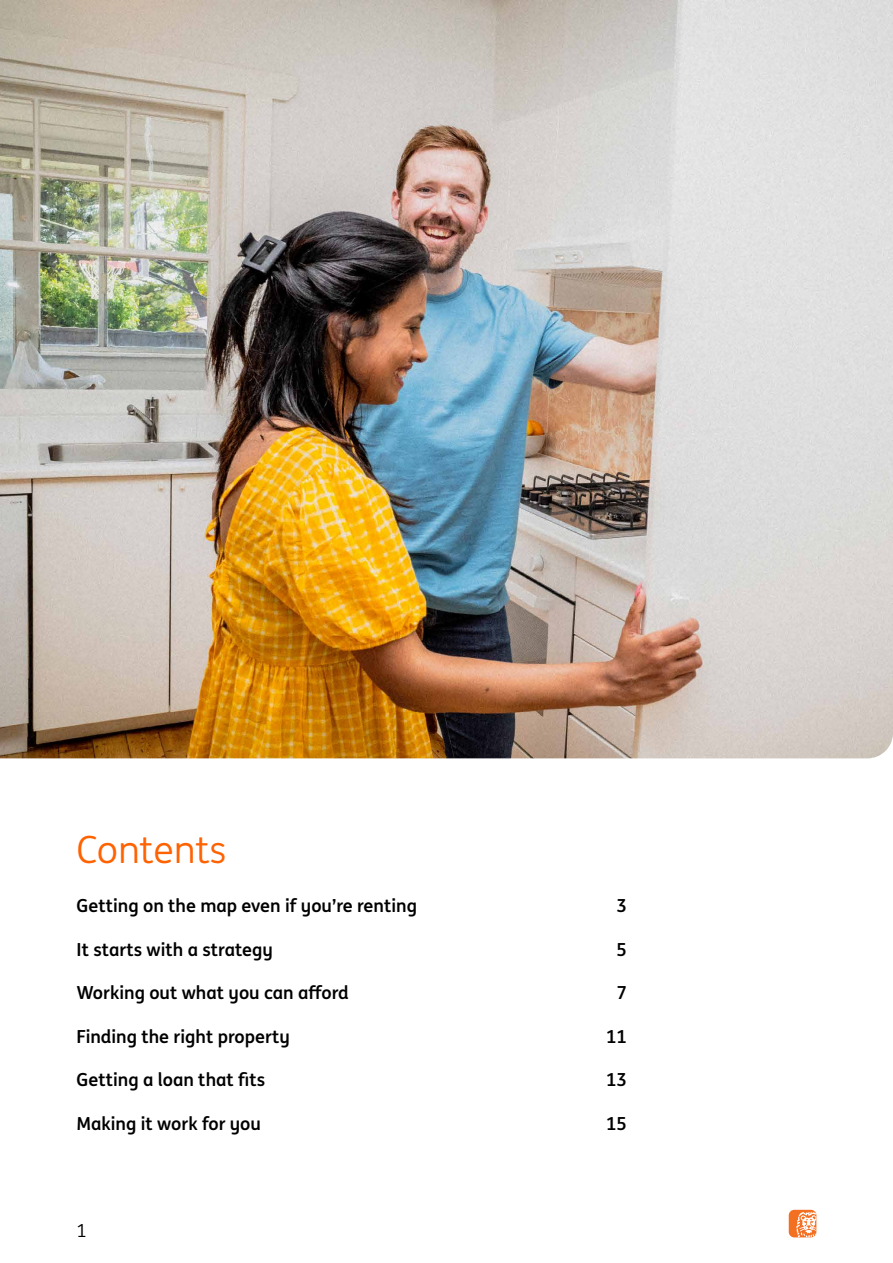
<style>
.page{position:relative;width:893px;height:1263px;background:#fff}
.page>*{position:absolute;margin:0;border:0;box-sizing:border-box;transform-origin:0 0}
.t1{font:37.5px "ING Me";color:#ff6200}
.t2{font:700 18px "ING Me";color:#000}
.t3{font:18px "ING Me";color:#000}
</style>
<div class="page">
<div style="left:789px;top:1210px;width:27px;height:27px;background:#f36f21;border-radius:6px"></div>
<svg style="left:796px;top:1212px;width:20px;height:25px"></svg>
<img style="left:0;top:0;width:893px;height:758px">
<h1 class="t1" style="left:77px;top:823px;width:151px">Contents</h1>
<p class="t2" style="left:77px;top:891px;width:342px">Getting on the map even if you’re renting</p>
<p class="t2" style="left:617px;top:891px;width:12px">3</p>
<p class="t2" style="left:77px;top:935px;width:198px">It starts with a strategy</p>
<p class="t2" style="left:617px;top:935px;width:12px">5</p>
<p class="t2" style="left:77px;top:978px;width:274px">Working out what you can afford</p>
<p class="t2" style="left:617px;top:978px;width:12px">7</p>
<p class="t2" style="left:77px;top:1022px;width:215px">Finding the right property</p>
<p class="t2" style="left:606px;top:1022px;width:22px">11</p>
<p class="t2" style="left:77px;top:1065px;width:190px">Getting a loan that fits</p>
<p class="t2" style="left:606px;top:1065px;width:22px">13</p>
<p class="t2" style="left:77px;top:1109px;width:186px">Making it work for you</p>
<p class="t2" style="left:606px;top:1109px;width:22px">15</p>
<p class="t3" style="left:77px;top:1218px;width:12px">1</p>
</div>
